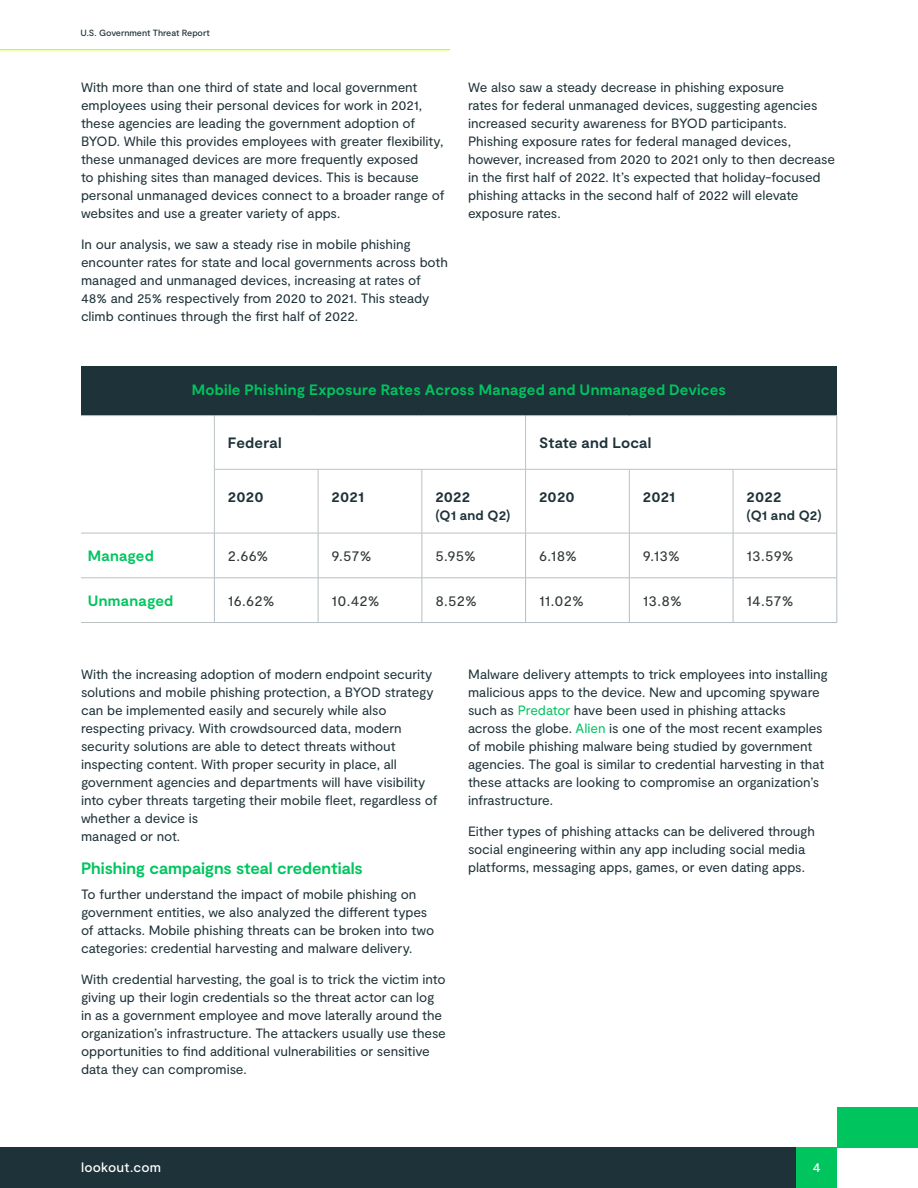
<style>
.page{position:relative;width:918px;height:1188px;background:#fff}
.page>*{position:absolute;margin:0;border:0;box-sizing:border-box;transform-origin:0 0}
.Body_Copy_Subhead_Lo{font:700 16.5px "Moderat";letter-spacing:-.005em;color:#00c55f}
.TABLE_Body{font:15px "Moderat";letter-spacing:.01em;color:#313738}
.Table_Headline_Flush{font:700 15px "Moderat";letter-spacing:.015em;color:#00c55f}
.Table_Headline_-_Loo{font:700 15px "Moderat";letter-spacing:.015em;color:#1e3239}
.Table_Body_Copy_-_Lo{font:700 15px "Moderat";letter-spacing:.02em;color:#00c55f}
.Body_Copy{font:13.5px/18px "Moderat";letter-spacing:-.005em;color:#1e3239}
.Table_Headline_-_Loo-2{font:700 13.5px "Moderat";letter-spacing:.015em;color:#1e3239}
.t1{font:500 13.5px "Moderat";letter-spacing:.015em;color:#fff}
.Resource_Title_-_Loo{font:500 9px "Moderat";letter-spacing:-.005em;color:#1e3239}
.s1{color:#00c55f}
</style>
<div class="page">
<hr style="left:0;top:49px;width:450px;height:1px;background:#c8ff00">
<div style="left:81px;top:366px;width:756px;height:50px;background:#1e3239"></div>
<svg style="left:215px;top:534px;width:622px;height:88px"></svg>
<hr style="left:214px;top:533px;width:1px;height:45px;background:#b5bec3">
<hr style="left:318px;top:533px;width:1px;height:45px;background:#b5bec3">
<hr style="left:422px;top:533px;width:1px;height:45px;background:#b5bec3">
<hr style="left:525px;top:533px;width:1px;height:45px;background:#b5bec3">
<hr style="left:629px;top:533px;width:1px;height:45px;background:#b5bec3">
<hr style="left:214px;top:578px;width:1px;height:44px;background:#b5bec3">
<hr style="left:318px;top:578px;width:1px;height:44px;background:#b5bec3">
<hr style="left:422px;top:578px;width:1px;height:44px;background:#b5bec3">
<hr style="left:525px;top:578px;width:1px;height:44px;background:#b5bec3">
<hr style="left:629px;top:578px;width:1px;height:44px;background:#b5bec3">
<hr style="left:733px;top:533px;width:1px;height:45px;background:#b5bec3">
<hr style="left:837px;top:533px;width:1px;height:45px;background:#b5bec3">
<hr style="left:733px;top:578px;width:1px;height:44px;background:#b5bec3">
<hr style="left:837px;top:578px;width:1px;height:44px;background:#b5bec3">
<hr style="left:214px;top:578px;width:104px;height:1px;background:#b5bec3">
<hr style="left:318px;top:578px;width:104px;height:1px;background:#b5bec3">
<hr style="left:422px;top:578px;width:104px;height:1px;background:#b5bec3">
<hr style="left:526px;top:578px;width:103px;height:1px;background:#b5bec3">
<hr style="left:629px;top:578px;width:104px;height:1px;background:#b5bec3">
<hr style="left:733px;top:578px;width:104px;height:1px;background:#b5bec3">
<hr style="left:214px;top:622px;width:104px;height:1px;background:#b5bec3">
<hr style="left:318px;top:622px;width:104px;height:1px;background:#b5bec3">
<hr style="left:422px;top:622px;width:104px;height:1px;background:#b5bec3">
<hr style="left:526px;top:622px;width:103px;height:1px;background:#b5bec3">
<hr style="left:629px;top:622px;width:104px;height:1px;background:#b5bec3">
<hr style="left:733px;top:622px;width:104px;height:1px;background:#b5bec3">
<hr style="left:81px;top:578px;width:133px;height:1px;background:#bbc1c3">
<hr style="left:81px;top:622px;width:133px;height:1px;background:#bbc1c3">
<hr style="left:81px;top:415px;width:133px;height:1px;background:#bbc1c3">
<hr style="left:214px;top:415px;width:104px;height:1px;background:#bbc1c3">
<hr style="left:214px;top:416px;width:1px;height:53px;background:#bbc1c3">
<hr style="left:318px;top:415px;width:104px;height:1px;background:#bbc1c3">
<hr style="left:422px;top:415px;width:104px;height:1px;background:#bbc1c3">
<hr style="left:526px;top:415px;width:103px;height:1px;background:#bbc1c3">
<hr style="left:525px;top:416px;width:1px;height:53px;background:#bbc1c3">
<hr style="left:629px;top:415px;width:104px;height:1px;background:#bbc1c3">
<hr style="left:733px;top:415px;width:104px;height:1px;background:#bbc1c3">
<hr style="left:837px;top:416px;width:1px;height:53px;background:#bbc1c3">
<hr style="left:214px;top:469px;width:104px;height:1px;background:#bbc1c3">
<hr style="left:214px;top:470px;width:1px;height:63px;background:#bbc1c3">
<hr style="left:318px;top:469px;width:104px;height:1px;background:#bbc1c3">
<hr style="left:318px;top:470px;width:1px;height:63px;background:#bbc1c3">
<hr style="left:422px;top:469px;width:104px;height:1px;background:#bbc1c3">
<hr style="left:422px;top:470px;width:1px;height:63px;background:#bbc1c3">
<hr style="left:526px;top:469px;width:103px;height:1px;background:#bbc1c3">
<hr style="left:525px;top:470px;width:1px;height:63px;background:#bbc1c3">
<hr style="left:629px;top:469px;width:104px;height:1px;background:#bbc1c3">
<hr style="left:629px;top:470px;width:1px;height:63px;background:#bbc1c3">
<hr style="left:733px;top:469px;width:104px;height:1px;background:#bbc1c3">
<hr style="left:733px;top:470px;width:1px;height:63px;background:#bbc1c3">
<hr style="left:837px;top:470px;width:1px;height:63px;background:#bbc1c3">
<hr style="left:81px;top:533px;width:133px;height:1px;background:#bbc1c3">
<hr style="left:214px;top:533px;width:104px;height:1px;background:#bbc1c3">
<hr style="left:318px;top:533px;width:104px;height:1px;background:#bbc1c3">
<hr style="left:422px;top:533px;width:104px;height:1px;background:#bbc1c3">
<hr style="left:526px;top:533px;width:103px;height:1px;background:#bbc1c3">
<hr style="left:629px;top:533px;width:104px;height:1px;background:#bbc1c3">
<hr style="left:733px;top:533px;width:104px;height:1px;background:#bbc1c3">
<div style="left:0;top:1148px;width:796px;height:40px;background:#1e3239"></div>
<div style="left:796px;top:1148px;width:41px;height:40px;background:#00c55f"></div>
<div style="left:837px;top:1107px;width:81px;height:41px;background:#00c55f"></div>
<p class="Resource_Title_-_Loo" style="left:80px;top:27px;width:131px">U.S. Government Threat Report</p>
<p class="Body_Copy" style="left:81px;top:78px;width:365px">With more than one third of state and local government employees using their personal devices for work in 2021, these agencies are leading the government adoption of BYOD. While this provides employees with greater flexibility, these unmanaged devices are more frequently exposed<br>to phishing sites than managed devices. This is because personal unmanaged devices connect to a broader range of websites and use a greater variety of apps.</p>
<p class="Body_Copy" style="left:81px;top:236px;width:368px">In our analysis, we saw a steady rise in mobile phishing encounter rates for state and local governments across both managed and unmanaged devices, increasing at rates of 48% and 25% respectively from 2020 to 2021. This steady climb continues through the first half of 2022.</p>
<p class="Body_Copy" style="left:468px;top:78px;width:369px">We also saw a steady decrease in phishing exposure<br>rates for federal unmanaged devices, suggesting agencies increased security awareness for BYOD participants.<br>Phishing exposure rates for federal managed devices, however, increased from 2020 to 2021 only to then decrease in the first half of 2022. It’s expected that holiday-focused phishing attacks in the second half of 2022 will elevate exposure rates.</p>
<p class="Table_Headline_Flush" style="left:192px;top:381px;width:536px">Mobile Phishing Exposure Rates Across Managed and Unmanaged Devices</p>
<p class="Table_Headline_-_Loo" style="left:228px;top:434px;width:55px">Federal</p>
<p class="Table_Headline_-_Loo" style="left:539px;top:434px;width:114px">State and Local</p>
<p class="Table_Headline_-_Loo" style="left:228px;top:488px;width:37px">2020</p>
<p class="Table_Headline_-_Loo" style="left:332px;top:488px;width:34px">2021</p>
<p class="Table_Headline_-_Loo" style="left:435px;top:488px;width:36px">2022</p>
<p class="Table_Headline_-_Loo-2" style="left:435px;top:507px;width:77px">(Q1 and Q2)</p>
<p class="Table_Headline_-_Loo" style="left:539px;top:488px;width:37px">2020</p>
<p class="Table_Headline_-_Loo" style="left:643px;top:488px;width:34px">2021</p>
<p class="Table_Headline_-_Loo" style="left:747px;top:488px;width:36px">2022</p>
<p class="Table_Headline_-_Loo-2" style="left:747px;top:507px;width:77px">(Q1 and Q2)</p>
<p class="Table_Body_Copy_-_Lo" style="left:88px;top:547px;width:68px">Managed</p>
<p class="TABLE_Body" style="left:228px;top:547px;width:42px">2.66%</p>
<p class="TABLE_Body" style="left:332px;top:547px;width:42px">9.57%</p>
<p class="TABLE_Body" style="left:435px;top:547px;width:42px">5.95%</p>
<p class="TABLE_Body" style="left:539px;top:547px;width:40px">6.18%</p>
<p class="TABLE_Body" style="left:643px;top:547px;width:39px">9.13%</p>
<p class="TABLE_Body" style="left:747px;top:547px;width:49px">13.59%</p>
<p class="Table_Body_Copy_-_Lo" style="left:88px;top:592px;width:87px">Unmanaged</p>
<p class="TABLE_Body" style="left:228px;top:592px;width:48px">16.62%</p>
<p class="TABLE_Body" style="left:332px;top:592px;width:50px">10.42%</p>
<p class="TABLE_Body" style="left:435px;top:592px;width:43px">8.52%</p>
<p class="TABLE_Body" style="left:539px;top:592px;width:46px">11.02%</p>
<p class="TABLE_Body" style="left:643px;top:592px;width:41px">13.8%</p>
<p class="TABLE_Body" style="left:747px;top:592px;width:49px">14.57%</p>
<p class="Body_Copy" style="left:81px;top:665px;width:358px">With the increasing adoption of modern endpoint security solutions and mobile phishing protection, a BYOD strategy can be implemented easily and securely while also respecting privacy. With crowdsourced data, modern security solutions are able to detect threats without inspecting content. With proper security in place, all government agencies and departments will have visibility into cyber threats targeting their mobile fleet, regardless of whether a device is<br>managed or not.</p>
<p class="Body_Copy_Subhead_Lo" style="left:81px;top:859px;width:283px">Phishing campaigns steal credentials</p>
<p class="Body_Copy" style="left:81px;top:885px;width:355px">To further understand the impact of mobile phishing on government entities, we also analyzed the different types of attacks. Mobile phishing threats can be broken into two categories: credential harvesting and malware delivery.</p>
<p class="Body_Copy" style="left:81px;top:971px;width:366px">With credential harvesting, the goal is to trick the victim into giving up their login credentials so the threat actor can log in as a government employee and move laterally around the organization’s infrastructure. The attackers usually use these opportunities to find additional vulnerabilities or sensitive data they can compromise.</p>
<p class="Body_Copy" style="left:468px;top:665px;width:361px">Malware delivery attempts to trick employees into installing malicious apps to the device. New and upcoming spyware such as <span class="s1">Predator</span> have been used in phishing attacks across the globe. <span class="s1">Alien</span> is one of the most recent examples of mobile phishing malware being studied by government agencies. The goal is similar to credential harvesting in that these attacks are looking to compromise an organization’s infrastructure.</p>
<p class="Body_Copy" style="left:468px;top:823px;width:349px">Either types of phishing attacks can be delivered through social engineering within any app including social media platforms, messaging apps, games, or even dating apps.</p>
<p class="t1" style="left:81px;top:1159px;width:82px">lookout.com</p>
<p class="t1" style="left:813px;top:1159px;width:9px">4</p>
</div>
